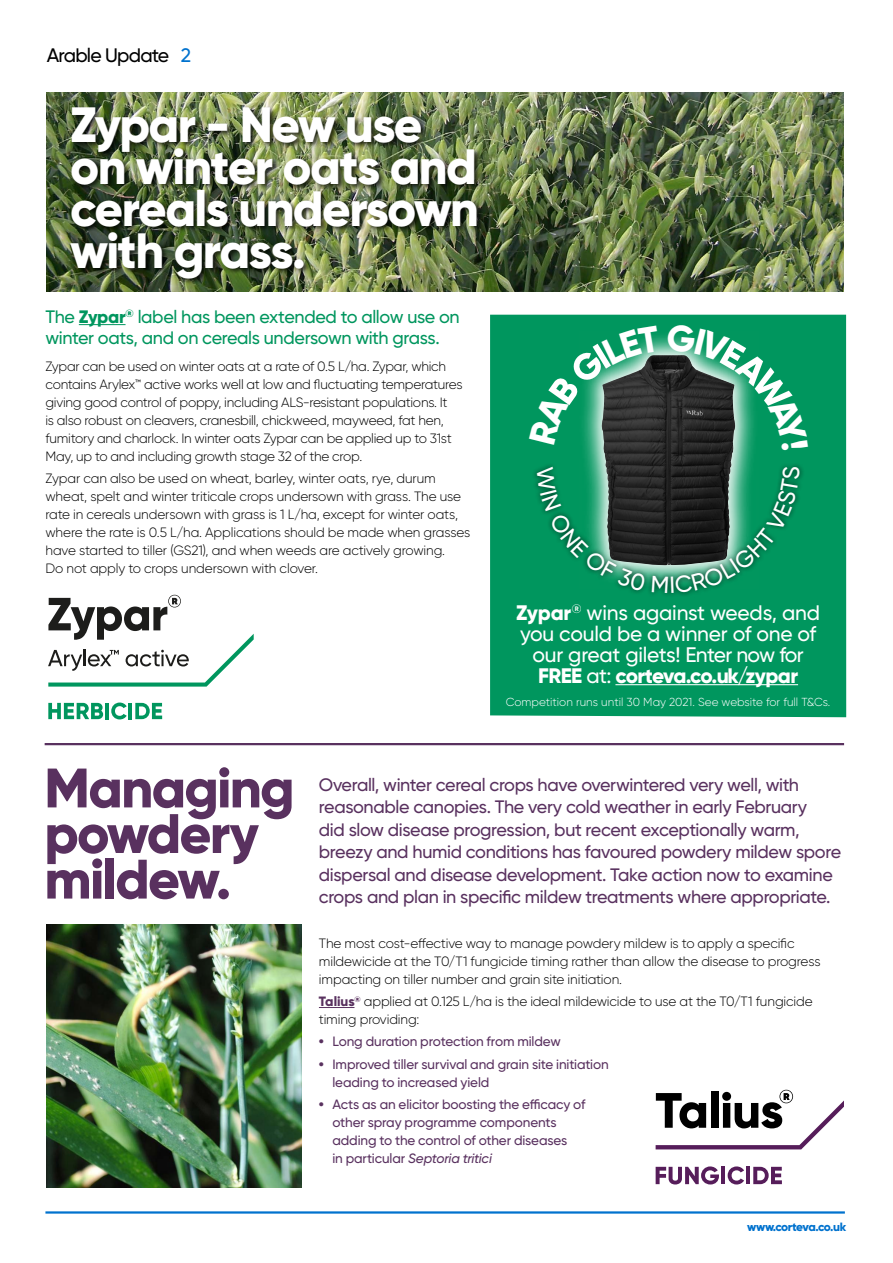
<style>
.page{position:relative;width:893px;height:1263px;background:#fff}
.page>*{position:absolute;margin:0;border:0;box-sizing:border-box;transform-origin:0 0}
.t1{font:800 55.5px/45.6px "Gilroy";letter-spacing:-.035em;color:#59315f}
.t2{font:800 49.5px/42px "Gilroy";letter-spacing:-.035em;color:#fff}
.t3{font:500 21px/21px "Gilroy";letter-spacing:-.01em;color:#fff;text-align:center}
.t4{font:500 19.5px "Gilroy";letter-spacing:-.04em;color:#000}
.t5{font:500 18px/22.5px "Gilroy";letter-spacing:-.02em;color:#59315f}
.t6{font:500 18px/21px "Gilroy";letter-spacing:-.02em;color:#00965e}
.t7{font:300 13.5px/18px "Gilroy";letter-spacing:-.015em;color:#000}
.t8{font:500 13.5px/18px "Gilroy";letter-spacing:-.01em;color:#59315f}
.t9{font:800 12px "Gilroy";letter-spacing:-.04em;color:#0072ce}
.t10{font:300 11.7px "Gilroy";color:#fff}
.s1{color:#0072ce}
.s2{font-weight:800}
.s3{font-weight:800;color:#59315f}
.s4{font-style:italic}
</style>
<div class="page">
<img style="left:47px;top:92px;width:797px;height:199px">
<div style="left:69px;top:105px;width:416px;height:181px;background:#000;opacity:.75"></div>
<hr style="left:79px;top:324px;width:47px;height:1px;background:#00965e">
<hr style="left:45px;top:1211px;width:800px;height:2px;background:#0072ce">
<hr style="left:319px;top:1007px;width:35px;height:1px;background:#59315f">
<svg style="left:48px;top:703px;width:55px;height:16px"></svg>
<hr style="left:105px;top:703px;width:4px;height:16px;background:#00965e">
<svg style="left:111px;top:702px;width:16px;height:17px"></svg>
<hr style="left:129px;top:703px;width:3px;height:16px;background:#00965e">
<svg style="left:135px;top:703px;width:27px;height:16px"></svg>
<svg style="left:48px;top:595px;width:206px;height:92px"></svg>
<div style="left:490px;top:315px;width:356px;height:402px;background:#00965e"></div>
<hr style="left:615px;top:684px;width:183px;height:1px;background:#fff">
<img style="left:600px;top:355px;width:136px;height:107px">
<div style="left:531px;top:462px;width:274px;height:137px;background:#000;opacity:.72"></div>
<hr style="left:45px;top:743px;width:799px;height:2px;background:#59315f">
<img style="left:47px;top:925px;width:255px;height:262px">
<svg style="left:656px;top:1166px;width:63px;height:18px"></svg>
<hr style="left:721px;top:1167px;width:4px;height:17px;background:#561d5a">
<svg style="left:728px;top:1166px;width:16px;height:18px"></svg>
<hr style="left:746px;top:1167px;width:4px;height:17px;background:#561d5a">
<svg style="left:753px;top:1167px;width:29px;height:17px"></svg>
<svg style="left:656px;top:1090px;width:188px;height:59px"></svg>
<svg style="left:536px;top:467px;width:110px;height:124px"></svg>
<svg style="left:652px;top:467px;width:148px;height:126px"></svg>
<svg style="left:529px;top:325px;width:131px;height:120px"></svg>
<svg style="left:667px;top:324px;width:141px;height:127px"></svg>
<h3 class="t4" style="left:47px;top:43px;width:146px">Arable Update <span class="s1">2</span></h3>
<h2 class="t2" style="left:70px;top:103px;width:410px">Zypar - New use on winter oats and cereals undersown with grass.</h2>
<h3 class="t6" style="left:45px;top:306px;width:416px">The <span class="s2">Zypar</span><sup>®</sup> label has been extended to allow use on winter oats, and on cereals undersown with grass.</h3>
<p class="t7" style="left:45px;top:357px;width:419px">Zypar can be used on winter oats at a rate of 0.5 L/ha. Zypar, which contains Arylex™ active works well at low and fluctuating temperatures giving good control of poppy, including ALS-resistant populations. It<br>is also robust on cleavers, cranesbill, chickweed, mayweed, fat hen, fumitory and charlock. In winter oats Zypar can be applied up to 31st May, up to and including growth stage 32 of the crop.</p>
<p class="t7" style="left:45px;top:469px;width:427px">Zypar can also be used on wheat, barley, winter oats, rye, durum wheat, spelt and winter triticale crops undersown with grass. The use rate in cereals undersown with grass is 1 L/ha, except for winter oats, where the rate is 0.5 L/ha. Applications should be made when grasses have started to tiller (GS21), and when weeds are actively growing.<br>Do not apply to crops undersown with clover.</p>
<h3 class="t3" style="left:516px;top:601px;width:305px"><span class="s2">Zypar</span><sup>®</sup> wins against weeds, and you could be a winner of one of our great gilets! Enter now for<br><span class="s2">FREE</span> at: <span class="s2">corteva.co.uk/zypar</span></h3>
<p class="t10" style="left:506px;top:694px;width:326px">Competition runs until 30 May 2021. See website for full T&amp;Cs.</p>
<h1 class="t1" style="left:44px;top:765px;width:252px">Managing powdery mildew.</h1>
<p class="t5" style="left:319px;top:773px;width:524px">Overall, winter cereal crops have overwintered very well, with reasonable canopies. The very cold weather in early February<br>did slow disease progression, but recent exceptionally warm, breezy and humid conditions has favoured powdery mildew spore dispersal and disease development. Take action now to examine crops and plan in specific mildew treatments where appropriate.</p>
<p class="t7" style="left:319px;top:934px;width:503px">The most cost-effective way to manage powdery mildew is to apply a specific mildewicide at the T0/T1 fungicide timing rather than allow the disease to progress impacting on tiller number and grain site initiation.</p>
<p class="t7" style="left:319px;top:992px;width:495px"><span class="s3">Talius</span><sup>®</sup> applied at 0.125 L/ha is the ideal mildewicide to use at the T0/T1 fungicide timing providing:</p>
<p class="t8" style="left:319px;top:1032px;width:243px"><span class="s2">•</span> Long duration protection from mildew</p>
<p class="t8" style="left:332px;top:1055px;width:278px;text-indent:-14px"><span class="s2">•</span> Improved tiller survival and grain site initiation leading to increased yield</p>
<p class="t8" style="left:332px;top:1095px;width:255px;text-indent:-14px"><span class="s2">•</span> Acts as an elicitor boosting the efficacy of other spray programme components adding to the control of other diseases<br>in particular <span class="s4">Septoria tritici</span></p>
<p class="t9" style="left:747px;top:1219px;width:100px">www.corteva.co.uk</p>
</div>
